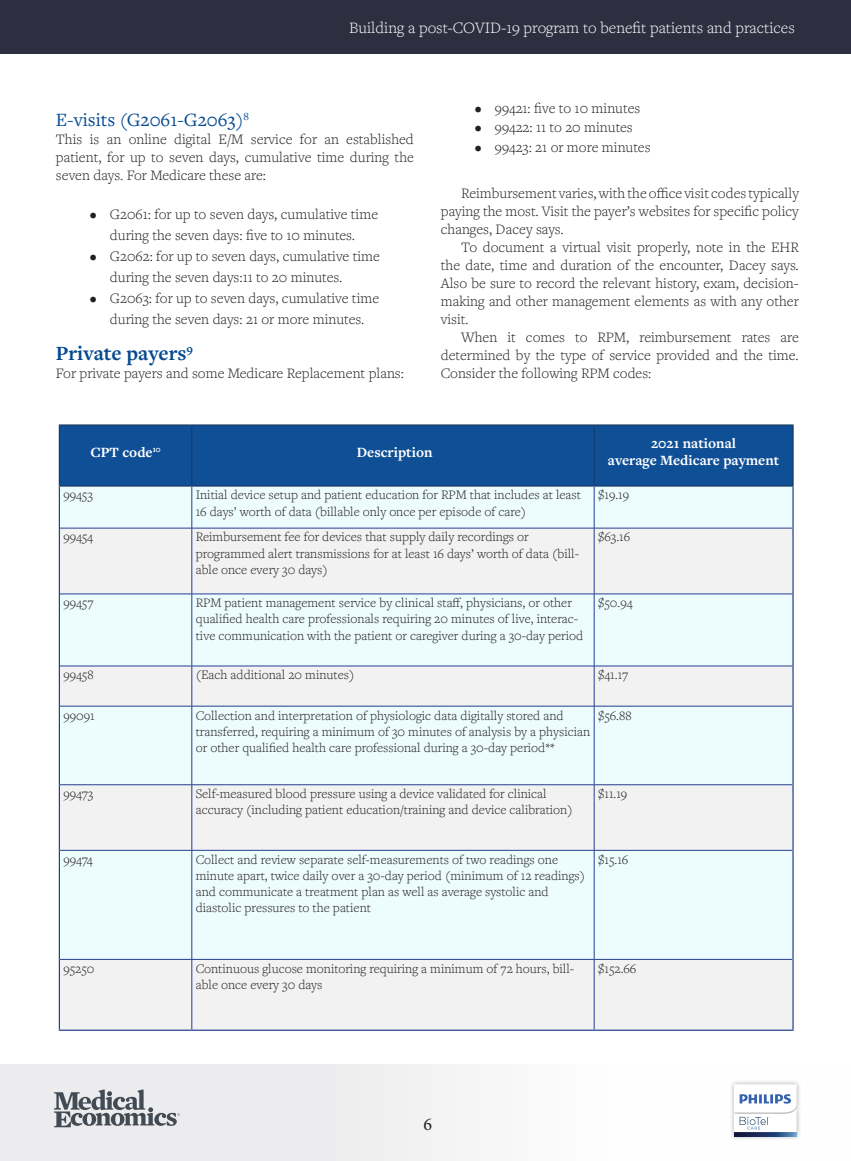
<style>
.page{position:relative;width:851px;height:1161px;background:#fff}
.page>*{position:absolute;margin:0;border:0;box-sizing:border-box;transform-origin:0 0}
.Subhead_1{font:700 21px "Freight Text Pro";color:#054a91}
.Subhead_2{font:19.5px "Freight Text Pro";color:#054a91}
.t1{font:18px "Minion Pro";color:#231f20}
.t2{font:300 16.5px "Freight Text Pro";color:#fff}
.Body_copy{font:300 15px/18px "Freight Text Pro";color:#231f20;text-align:justify}
.Body_copy_-_no_inden{font:300 15px/18px "Freight Text Pro";color:#231f20;text-align:justify}
.No_Spacing{font:700 14.7px/17.7px "Freight Text Pro";color:#fff;text-align:center}
.No_Spacing-2{font:300 13.5px/16.2px "Freight Text Pro";color:#231f20}
</style>
<div class="page">
<div style="left:0;top:0;width:850px;height:54px;background:#2d2f40"></div>
<div style="left:60px;top:426px;width:732px;height:59px;background:#0f4f96"></div>
<div style="left:60px;top:487px;width:732px;height:41px;background:#edfcff"></div>
<svg style="left:60px;top:529px;width:732px;height:501px;fill:#edfcff"></svg>
<hr style="left:191px;top:426px;width:1px;height:59px;background:#173963">
<hr style="left:593px;top:426px;width:1px;height:59px;background:#173963">
<hr style="left:191px;top:487px;width:1px;height:41px;background:#253f8e">
<hr style="left:594px;top:487px;width:1px;height:41px;background:#253f8e">
<hr style="left:60px;top:528px;width:132px;height:1px;background:#253f8e">
<hr style="left:192px;top:528px;width:402px;height:1px;background:#253f8e">
<hr style="left:191px;top:528px;width:1px;height:66px;background:#253f8e">
<hr style="left:594px;top:528px;width:198px;height:1px;background:#253f8e">
<hr style="left:594px;top:528px;width:1px;height:66px;background:#253f8e">
<hr style="left:60px;top:594px;width:132px;height:1px;background:#253f8e">
<hr style="left:192px;top:594px;width:402px;height:1px;background:#253f8e">
<hr style="left:191px;top:594px;width:1px;height:72px;background:#253f8e">
<hr style="left:594px;top:594px;width:198px;height:1px;background:#253f8e">
<hr style="left:594px;top:594px;width:1px;height:72px;background:#253f8e">
<hr style="left:60px;top:666px;width:132px;height:1px;background:#253f8e">
<hr style="left:192px;top:666px;width:402px;height:1px;background:#253f8e">
<hr style="left:191px;top:666px;width:1px;height:40px;background:#253f8e">
<hr style="left:594px;top:666px;width:198px;height:1px;background:#253f8e">
<hr style="left:594px;top:666px;width:1px;height:40px;background:#253f8e">
<hr style="left:60px;top:706px;width:132px;height:1px;background:#253f8e">
<hr style="left:192px;top:706px;width:402px;height:1px;background:#253f8e">
<hr style="left:191px;top:706px;width:1px;height:79px;background:#253f8e">
<hr style="left:594px;top:706px;width:198px;height:1px;background:#253f8e">
<hr style="left:594px;top:706px;width:1px;height:79px;background:#253f8e">
<hr style="left:60px;top:784px;width:132px;height:1px;background:#253f8e">
<hr style="left:192px;top:784px;width:402px;height:1px;background:#253f8e">
<hr style="left:191px;top:785px;width:1px;height:65px;background:#253f8e">
<hr style="left:594px;top:784px;width:198px;height:1px;background:#253f8e">
<hr style="left:594px;top:785px;width:1px;height:65px;background:#253f8e">
<hr style="left:60px;top:850px;width:132px;height:1px;background:#253f8e">
<hr style="left:192px;top:850px;width:402px;height:1px;background:#253f8e">
<hr style="left:191px;top:850px;width:1px;height:109px;background:#253f8e">
<hr style="left:594px;top:850px;width:198px;height:1px;background:#253f8e">
<hr style="left:594px;top:850px;width:1px;height:109px;background:#253f8e">
<hr style="left:60px;top:959px;width:132px;height:1px;background:#253f8e">
<hr style="left:192px;top:959px;width:402px;height:1px;background:#253f8e">
<hr style="left:191px;top:960px;width:1px;height:70px;background:#253f8e">
<hr style="left:594px;top:959px;width:198px;height:1px;background:#253f8e">
<hr style="left:594px;top:960px;width:1px;height:70px;background:#253f8e">
<hr style="left:59px;top:487px;width:1px;height:41px;background:#253f8e">
<hr style="left:792px;top:487px;width:1px;height:41px;background:#253f8e">
<hr style="left:59px;top:528px;width:1px;height:66px;background:#253f8e">
<hr style="left:792px;top:528px;width:1px;height:66px;background:#253f8e">
<hr style="left:59px;top:594px;width:1px;height:72px;background:#253f8e">
<hr style="left:792px;top:594px;width:1px;height:72px;background:#253f8e">
<hr style="left:59px;top:666px;width:1px;height:40px;background:#253f8e">
<hr style="left:792px;top:666px;width:1px;height:40px;background:#253f8e">
<hr style="left:59px;top:706px;width:1px;height:79px;background:#253f8e">
<hr style="left:792px;top:706px;width:1px;height:79px;background:#253f8e">
<hr style="left:59px;top:785px;width:1px;height:65px;background:#253f8e">
<hr style="left:792px;top:785px;width:1px;height:65px;background:#253f8e">
<hr style="left:59px;top:850px;width:1px;height:109px;background:#253f8e">
<hr style="left:792px;top:850px;width:1px;height:109px;background:#253f8e">
<hr style="left:59px;top:959px;width:1px;height:71px;background:#253f8e">
<hr style="left:792px;top:959px;width:1px;height:71px;background:#253f8e">
<hr style="left:59px;top:1030px;width:133px;height:1px;background:#253f8e">
<hr style="left:192px;top:1030px;width:402px;height:1px;background:#253f8e">
<hr style="left:594px;top:1030px;width:199px;height:1px;background:#253f8e">
<hr style="left:59px;top:424px;width:133px;height:2px;background:#173963">
<hr style="left:59px;top:426px;width:1px;height:59px;background:#173963">
<hr style="left:192px;top:424px;width:402px;height:2px;background:#173963">
<hr style="left:594px;top:424px;width:199px;height:2px;background:#173963">
<hr style="left:792px;top:426px;width:1px;height:59px;background:#173963">
<hr style="left:59px;top:485px;width:133px;height:2px;background:#173963">
<hr style="left:192px;top:485px;width:402px;height:2px;background:#173963">
<hr style="left:594px;top:485px;width:199px;height:2px;background:#173963">
<div style="left:0;top:1064px;width:850px;height:97px;background:#ececee"></div>
<svg style="left:54px;top:1089px;width:126px;height:38px"></svg>
<img style="left:726px;top:1077px;width:78px;height:67px">
<img style="left:726px;top:1125px;width:8px;height:15px">
<svg style="left:734px;top:1084px;width:70px;height:56px"></svg>
<p class="t2" style="left:349px;top:17px;width:447px">Building a post-COVID-19 program to benefit patients and practices</p>
<p class="Subhead_2" style="left:56px;top:107px;width:194px">E-visits (G2061-G2063)<sup>8</sup></p>
<p class="Body_copy_-_no_inden" style="left:56px;top:130px;width:359px">This is an online digital E/M service for an established patient, for up to seven days, cumulative time during the seven days. For Medicare these are:</p>
<p class="Body_copy" style="left:90px;top:203px;width:290px;line-height:21px;text-align:center">• G2061: for up to seven days, cumulative time during the seven days: five to 10 minutes.</p>
<p class="Body_copy" style="left:110px;top:245px;width:271px;line-height:21px;text-indent:-20px">• G2062: for up to seven days, cumulative time during the seven days:11 to 20 minutes.</p>
<p class="Body_copy" style="left:90px;top:287px;width:291px;line-height:21px;text-align:center">• G2063: for up to seven days, cumulative time during the seven days: 21 or more minutes.</p>
<p class="Subhead_1" style="left:56px;top:339px;width:139px">Private payers<sup>9</sup></p>
<p class="Body_copy_-_no_inden" style="left:56px;top:364px;width:349px">For private payers and some Medicare Replacement plans:</p>
<p class="Body_copy" style="left:474px;top:99px;width:167px">• 99421: five to 10 minutes</p>
<p class="Body_copy" style="left:474px;top:118px;width:160px">• 99422: 11 to 20 minutes</p>
<p class="Body_copy" style="left:474px;top:138px;width:177px">• 99423: 21 or more minutes</p>
<p class="Body_copy" style="left:441px;top:184px;width:359px;text-indent:20px">Reimbursement varies, with the office visit codes typically paying the most. Visit the payer’s websites for specific policy changes, Dacey says.</p>
<p class="Body_copy" style="left:441px;top:238px;width:359px;text-indent:20px">To document a virtual visit properly, note in the EHR the date, time and duration of the encounter, Dacey says.<br>Also be sure to record the relevant history, exam, decision&shy;making and other management elements as with any other visit.</p>
<p class="Body_copy" style="left:441px;top:328px;width:359px;text-indent:20px">When it comes to RPM, reimbursement rates are determined by the type of service provided and the time.<br>Consider the following RPM codes:</p>
<p class="No_Spacing" style="left:90px;top:443px;width:72px">CPT code<sup>10</sup></p>
<p class="No_Spacing" style="left:357px;top:443px;width:77px">Description</p>
<p class="No_Spacing" style="left:608px;top:434px;width:173px">2021 national<br>average Medicare payment</p>
<p class="No_Spacing-2" style="left:63px;top:486px;width:31px">99453</p>
<p class="No_Spacing-2" style="left:196px;top:486px;width:386px">Initial device setup and patient education for RPM that includes at least<br>16 days’ worth of data (billable only once per episode of care)</p>
<p class="No_Spacing-2" style="left:598px;top:486px;width:33px">$19.19</p>
<p class="No_Spacing-2" style="left:63px;top:529px;width:31px">99454</p>
<p class="No_Spacing-2" style="left:196px;top:529px;width:385px">Reimbursement fee for devices that supply daily recordings or programmed alert transmissions for at least 16 days’ worth of data (bill&shy;able once every 30 days)</p>
<p class="No_Spacing-2" style="left:598px;top:529px;width:33px">$63.16</p>
<p class="No_Spacing-2" style="left:63px;top:594px;width:32px">99457</p>
<p class="No_Spacing-2" style="left:196px;top:594px;width:389px">RPM patient management service by clinical staff, physicians, or other qualified health care professionals requiring 20 minutes of live, interac&shy;tive communication with the patient or caregiver during a 30-day period</p>
<p class="No_Spacing-2" style="left:598px;top:594px;width:36px">$50.94</p>
<p class="No_Spacing-2" style="left:63px;top:666px;width:32px">99458</p>
<p class="No_Spacing-2" style="left:196px;top:666px;width:160px">(Each additional 20 minutes)</p>
<p class="No_Spacing-2" style="left:598px;top:666px;width:32px">$41.17</p>
<p class="No_Spacing-2" style="left:63px;top:707px;width:33px">99091</p>
<p class="No_Spacing-2" style="left:196px;top:707px;width:396px">Collection and interpretation of physiologic data digitally stored and transferred, requiring a minimum of 30 minutes of analysis by a physician or other qualified health care professional during a 30-day period**</p>
<p class="No_Spacing-2" style="left:598px;top:707px;width:35px">$56.88</p>
<p class="No_Spacing-2" style="left:63px;top:785px;width:32px">99473</p>
<p class="No_Spacing-2" style="left:196px;top:785px;width:378px">Self-measured blood pressure using a device validated for clinical accuracy (including patient education/training and device calibration)</p>
<p class="No_Spacing-2" style="left:598px;top:785px;width:31px">$11.19</p>
<p class="No_Spacing-2" style="left:63px;top:851px;width:31px">99474</p>
<p class="No_Spacing-2" style="left:196px;top:851px;width:391px">Collect and review separate self-measurements of two readings one minute apart, twice daily over a 30-day period (minimum of 12 readings) and communicate a treatment plan as well as average systolic and diastolic pressures to the patient</p>
<p class="No_Spacing-2" style="left:598px;top:851px;width:32px">$15.16</p>
<p class="No_Spacing-2" style="left:63px;top:960px;width:33px">95250</p>
<p class="No_Spacing-2" style="left:196px;top:960px;width:380px">Continuous glucose monitoring requiring a minimum of 72 hours, bill&shy;able once every 30 days</p>
<p class="No_Spacing-2" style="left:598px;top:960px;width:40px">$152.66</p>
<h3 class="t1" style="left:423px;top:1112px;width:10px">6</h3>
</div>
